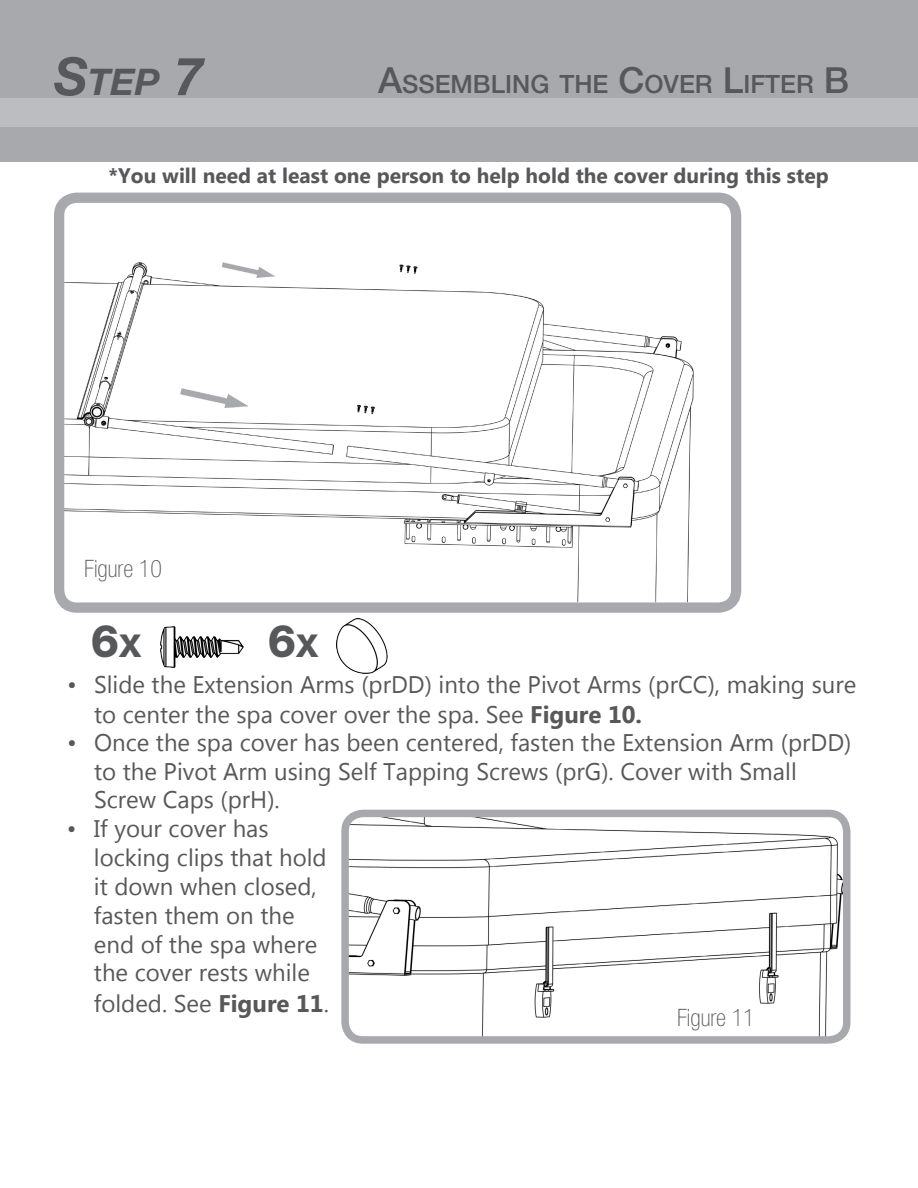
<style>
.page{position:relative;width:918px;height:1188px;background:#fff}
.page>*{position:absolute;margin:0;border:0;box-sizing:border-box;transform-origin:0 0}
.Step_heading{font:800 45px "Helvetica Neue";color:#57585a}
.Step_heading-2{font:italic 700 36.75px "Helvetica Neue";color:#57585a}
.STEP_DISCRIPTION{font:500 25.2px "Helvetica Neue";color:#57585a}
.t1{font:24px/29.1px "Myanmar Text";color:#57585a}
.PARTS{font:100 condensed 24px "Helvetica Neue";color:#57585a}
.body_text{font:700 21px "Myanmar Text";color:#57585a}
.s1{font-size:52.5px}
.s2{font-size:36px}
.s3{font-size:31.5px}
.s4{font-weight:700}
</style>
<div class="page">
<div style="left:0;top:0;width:918px;height:162px;background:#a8a9ad"></div>
<div style="left:0;top:98px;width:918px;height:29px;background:#bcbdc0"></div>
<img style="left:65px;top:262px;width:665px;height:340px">
<div style="left:54px;top:193px;width:687px;height:420px;border:10px solid #a8a9ad;border-radius:18px"></div>
<img style="left:350px;top:819px;width:491px;height:216px">
<div style="left:341px;top:810px;width:509px;height:234px;border:8px solid #a8a9ad;border-radius:18px"></div>
<img style="left:160px;top:626px;width:84px;height:42px">
<img style="left:337px;top:618px;width:50px;height:55px">
<p class="Step_heading-2" style="left:54px;top:59px;width:151px"><span class="s1">S</span>tep <span class="s1">7</span></p>
<p class="STEP_DISCRIPTION" style="left:378px;top:69px;width:469px"><span class="s2">A</span>SSEMBLING THE <span class="s2">C</span>OVER <span class="s2">L</span>IFTER <span class="s2">B</span></p>
<p class="body_text" style="left:109px;top:163px;width:722px">*You will need at least one person to help hold the cover during this step</p>
<p class="PARTS" style="left:84px;top:555px;width:79px">Figure 10</p>
<p class="Step_heading" style="left:91px;top:614px;width:52px">6<span class="s3">x</span></p>
<p class="Step_heading" style="left:268px;top:614px;width:52px">6<span class="s3">x</span></p>
<p class="t1" style="left:94px;top:670px;width:764px;line-height:30.2px;text-indent:-27px">• Slide the Extension Arms (prDD) into the Pivot Arms (prCC), making sure to center the spa cover over the spa. See <span class="s4">Figure 10.</span></p>
<p class="t1" style="left:94px;top:728px;width:759px;text-indent:-27px">• Once the spa cover has been centered, fasten the Extension Arm (prDD) to the Pivot Arm using Self Tapping Screws (prG). Cover with Small<br>Screw Caps (prH).</p>
<p class="t1" style="left:94px;top:815px;width:237px;text-indent:-27px">• If your cover has locking clips that hold it down when closed, fasten them on the end of the spa where the cover rests while folded. See <span class="s4">Figure 11</span>.</p>
<p class="PARTS" style="left:677px;top:1004px;width:79px">Figure 11</p>
</div>
